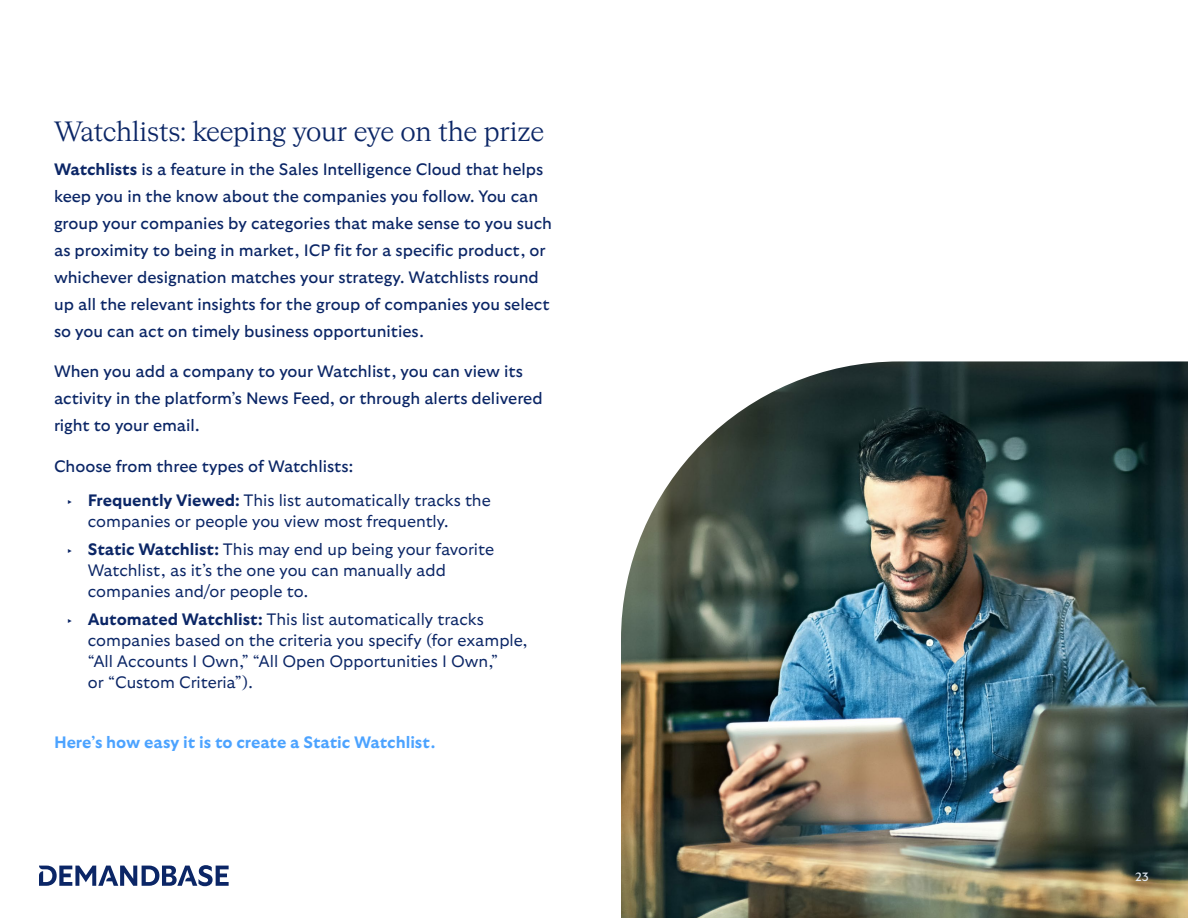
<style>
.page{position:relative;width:1188px;height:918px;background:#fff}
.page>*{position:absolute;margin:0;border:0;box-sizing:border-box;transform-origin:0 0}
.Subheading{font:27px "HW Cigars";letter-spacing:-.01em;color:#0b2666}
.Body_Copy_Style{font:16.5px/27px "GT Ultra";color:#0b2666}
.t1{font:300 16.5px/21px "GT Ultra";color:#0b2666}
.Body_Copy_Style-2{font:700 16.5px "GT Ultra";letter-spacing:-.005em;color:#4ca3ff}
.t2{font:12px "GT Ultra";color:#e2e9f2}
.s1{font-weight:700}
.s2{font-family:"HW Cigars";font-weight:400}
</style>
<div class="page">
<svg style="left:39px;top:865px;width:190px;height:21px"></svg>
<img style="left:621px;top:361px;width:567px;height:557px">
<p class="Subheading" style="left:54px;top:113px;width:492px">Watchlists: keeping your eye on the prize</p>
<p class="Body_Copy_Style" style="left:54px;top:156px;width:499px"><span class="s1">Watchlists</span> is a feature in the Sales Intelligence Cloud that helps keep you in the know about the companies you follow. You can group your companies by categories that make sense to you such as proximity to being in market, ICP fit for a specific product, or whichever designation matches your strategy. Watchlists round up all the relevant insights for the group of companies you select so you can act on timely business opportunities.</p>
<p class="Body_Copy_Style" style="left:54px;top:358px;width:490px">When you add a company to your Watchlist, you can view its activity in the platform’s News Feed, or through alerts delivered right to your email.</p>
<p class="Body_Copy_Style" style="left:54px;top:453px;width:301px">Choose from three types of Watchlists:</p>
<p class="t1" style="left:88px;top:490px;width:405px;text-indent:-20px"><span class="s2">‣</span> <span class="s1">Frequently Viewed:</span> This list automatically tracks the companies or people you view most frequently.</p>
<p class="t1" style="left:88px;top:539px;width:408px;text-indent:-20px"><span class="s2">‣</span> <span class="s1">Static Watchlist:</span> This may end up being your favorite<br>Watchlist, as it’s the one you can manually add companies and/or people to.</p>
<p class="t1" style="left:88px;top:609px;width:441px;text-indent:-20px"><span class="s2">‣</span> <span class="s1">Automated Watchlist:</span> This list automatically tracks companies based on the criteria you specify (for example, “All Accounts I Own,” “All Open Opportunities I Own,”<br>or “Custom Criteria”).</p>
<p class="Body_Copy_Style-2" style="left:54px;top:734px;width:383px">Here’s how easy it is to create a Static Watchlist.</p>
<p class="t2" style="left:1135px;top:870px;width:15px">23</p>
</div>
